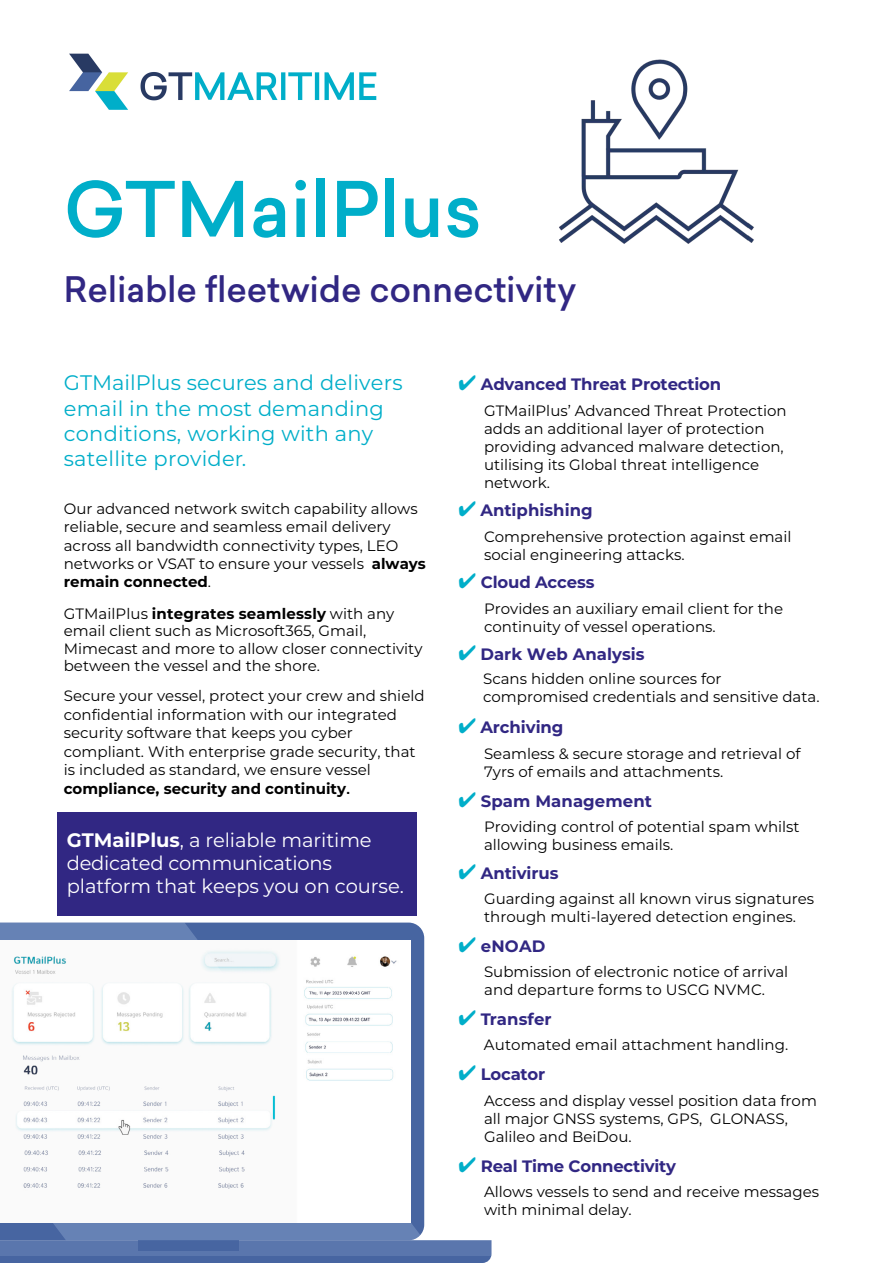
<style>
.page{position:relative;width:893px;height:1263px;background:#fff}
.page>*{position:absolute;margin:0;border:0;box-sizing:border-box;transform-origin:0 0}
.t1{font:500 75px "Sailec";letter-spacing:-.005em;color:#00aec9}
.t2{font:500 34.5px "Sailec";letter-spacing:-.005em;color:#312783}
.t3{font:21px/25.2px "Montserrat";letter-spacing:.01em;color:#00aec9}
.t4{font:19.5px/23.1px "Montserrat";letter-spacing:-.005em;color:#fff}
.t5{font:700 16.5px "Montserrat";letter-spacing:-.005em;color:#312783}
.t6{font:15px/18px "Montserrat";color:#000}
.s1{font-weight:700}
.s2{font-family:"Arial";font-weight:700}
.s3{color:#00aec9}
</style>
<div class="page">
<div style="left:0;top:1256px;width:491px;height:7px;background:#4765a1"></div>
<div style="left:0;top:1240px;width:491px;height:16px;background:#5a76ad"></div>
<div style="left:139px;top:1240px;width:100px;height:10px;background:#4765a1"></div>
<svg style="left:0;top:922px;width:420px;height:318px"></svg>
<div style="left:57px;top:812px;width:360px;height:104px;background:#312783"></div>
<img style="left:69px;top:53px;width:308px;height:57px">
<img style="left:559px;top:59px;width:195px;height:185px">
<h1 class="t1" style="left:64px;top:157px;width:420px">GTMailPlus</h1>
<h2 class="t2" style="left:64px;top:265px;width:514px">Reliable fleetwide connectivity</h2>
<h3 class="t3" style="left:64px;top:369px;width:340px">GTMailPlus secures and delivers email in the most demanding conditions, working with any satellite provider.</h3>
<p class="t6" style="left:64px;top:499px;width:364px">Our advanced network switch capability allows reliable, secure and seamless email delivery across all bandwidth connectivity types, LEO networks or VSAT to ensure your vessels <span class="s1">always remain connected</span>.</p>
<p class="t6" style="left:64px;top:604px;width:360px;line-height:17.4px">GTMailPlus <span class="s1">integrates seamlessly</span> with any email client such as Microsoft365, Gmail, Mimecast and more to allow closer connectivity between the vessel and the shore.</p>
<p class="t6" style="left:64px;top:686px;width:362px;line-height:18.5px">Secure your vessel, protect your crew and shield confidential information with our integrated security software that keeps you cyber compliant. With enterprise grade security, that is included as standard, we ensure vessel <span class="s1">compliance, security and continuity</span><span class="s2">.</span></p>
<h3 class="t4" style="left:67px;top:828px;width:339px"><span class="s1">GTMailPlus</span>, a reliable maritime dedicated communications platform that keeps you on course.</h3>
<p class="t5" style="left:458px;top:372px;width:264px"><span class="s3">✔</span> Advanced Threat Protection</p>
<p class="t6" style="left:484px;top:401px;width:304px">GTMailPlus’ Advanced Threat Protection adds an additional layer of protection providing advanced malware detection, utilising its Global threat intelligence network.</p>
<p class="t5" style="left:458px;top:498px;width:136px"><span class="s3">✔</span> Antiphishing</p>
<p class="t6" style="left:484px;top:527px;width:309px">Comprehensive protection against email social engineering attacks.</p>
<p class="t5" style="left:458px;top:570px;width:137px"><span class="s3">✔</span> Cloud Access</p>
<p class="t6" style="left:484px;top:599px;width:301px">Provides an auxiliary email client for the continuity of vessel operations.</p>
<p class="t5" style="left:458px;top:642px;width:188px"><span class="s3">✔</span> Dark Web Analysis</p>
<p class="t6" style="left:483px;top:669px;width:338px">Scans hidden online sources for compromised credentials and sensitive data.</p>
<p class="t5" style="left:458px;top:715px;width:107px"><span class="s3">✔</span> Archiving</p>
<p class="t6" style="left:484px;top:744px;width:318px">Seamless &amp; secure storage and retrieval of<br>7yrs of emails and attachments.</p>
<p class="t5" style="left:458px;top:789px;width:195px"><span class="s3">✔</span> Spam Management</p>
<p class="t6" style="left:484px;top:817px;width:317px">Providing control of potential spam whilst allowing business emails.</p>
<p class="t5" style="left:458px;top:861px;width:102px"><span class="s3">✔</span> Antivirus</p>
<p class="t6" style="left:484px;top:889px;width:332px">Guarding against all known virus signatures through multi-layered detection engines.</p>
<p class="t5" style="left:458px;top:934px;width:89px"><span class="s3">✔</span> eNOAD</p>
<p class="t6" style="left:484px;top:962px;width:306px">Submission of electronic notice of arrival and departure forms to USCG NVMC.</p>
<p class="t5" style="left:458px;top:1007px;width:95px"><span class="s3">✔</span> Transfer</p>
<p class="t6" style="left:484px;top:1035px;width:306px">Automated email attachment handling.</p>
<p class="t5" style="left:458px;top:1062px;width:88px"><span class="s3">✔</span> Locator</p>
<p class="t6" style="left:484px;top:1091px;width:334px">Access and display vessel position data from all major GNSS systems, GPS, GLONASS,<br>Galileo and BeiDou.</p>
<p class="t5" style="left:458px;top:1154px;width:219px"><span class="s3">✔</span> Real Time Connectivity</p>
<p class="t6" style="left:484px;top:1182px;width:336px">Allows vessels to send and receive messages with minimal delay.</p>
</div>
